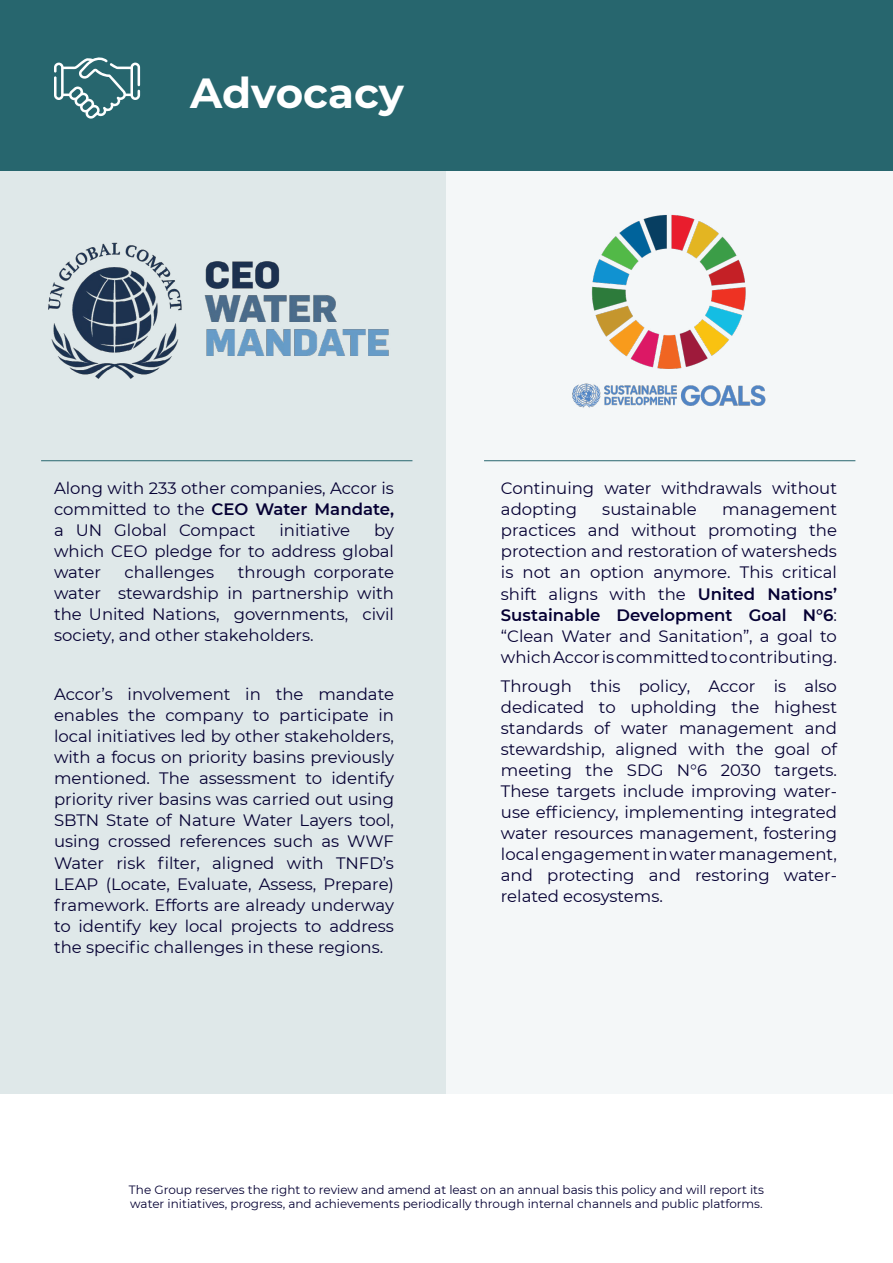
<style>
.page{position:relative;width:893px;height:1263px;background:#fff}
.page>*{position:absolute;margin:0;border:0;box-sizing:border-box;transform-origin:0 0}
.t1{font:700 42px "Montserrat";color:#fff}
.t2{font:16.5px/21px "Montserrat";color:#050033;text-align:justify}
.t3{font:12px/14.4px "Montserrat";color:#050033}
.s1{font-weight:600}
</style>
<div class="page">
<div style="left:0;top:170px;width:446px;height:923px;background:#dfe8e9"></div>
<div style="left:446px;top:170px;width:447px;height:923px;background:#f4f7f8"></div>
<div style="left:0;top:0;width:893px;height:170px;background:#27666e"></div>
<svg style="left:54px;top:57px;width:86px;height:62px"></svg>
<img style="left:572px;top:215px;width:194px;height:193px">
<img style="left:48px;top:242px;width:341px;height:137px">
<hr style="left:41px;top:460px;width:371px;height:1px;background:#27666e">
<hr style="left:484px;top:460px;width:371px;height:1px;background:#27666e">
<h1 class="t1" style="left:190px;top:63px;width:215px">Advocacy</h1>
<p class="t2" style="left:54px;top:477px;width:342px">Along with 233 other companies, Accor is committed to the <span class="s1">CEO Water Mandate, </span>a UN Global Compact</p>
<p class="t2" style="left:54px;top:519px;width:342px;text-indent:320px">by which CEO pledge for to address global water</p>
<p class="t2" style="left:279px;top:519px;width:72px">initiative</p>
<p class="t2" style="left:54px;top:561px;width:342px;text-indent:184px">through corporate water stewardship in partnership with the United Nations, governments, civil society, and other stakeholders.</p>
<p class="t2" style="left:125px;top:561px;width:91px">challenges</p>
<p class="t2" style="left:54px;top:683px;width:342px">Accor’s involvement in the mandate enables the company to participate in local initiatives led by other stakeholders, with a focus on priority basins previously mentioned. The assessment to identify priority river basins was carried out using SBTN State of Nature Water Layers tool, using crossed references such as WWF Water risk filter, aligned with TNFD’s LEAP (Locate, Evaluate, Assess, Prepare) framework. Efforts are already underway to identify key local projects to address the specific challenges in these regions.</p>
<p class="t2" style="left:501px;top:477px;width:338px">Continuing water withdrawals without adopting</p>
<p class="t2" style="left:602px;top:498px;width:96px">sustainable</p>
<p class="t2" style="left:501px;top:498px;width:338px;text-indent:221px">management practices and without promoting the protection and restoration of watersheds is not an option anymore. This critical shift aligns with the <span class="s1">United Nations’ Sustainable Development Goal N°6</span>: “Clean Water and Sanitation”, a goal to which Accor is committed to contributing.</p>
<p class="t2" style="left:501px;top:675px;width:338px">Through this policy, Accor is also dedicated to upholding the highest standards of water management and stewardship, aligned with the goal of meeting the SDG N°6 2030 targets.<br>These targets include improving water&shy;use efficiency, implementing integrated water resources management, fostering local engagement in water management, and protecting and restoring water&shy;related ecosystems.</p>
<p class="t3" style="left:129px;top:1182px;width:636px">The Group reserves the right to review and amend at least on an annual basis this policy and will report its water initiatives, progress, and achievements periodically through internal channels and public platforms.</p>
</div>
